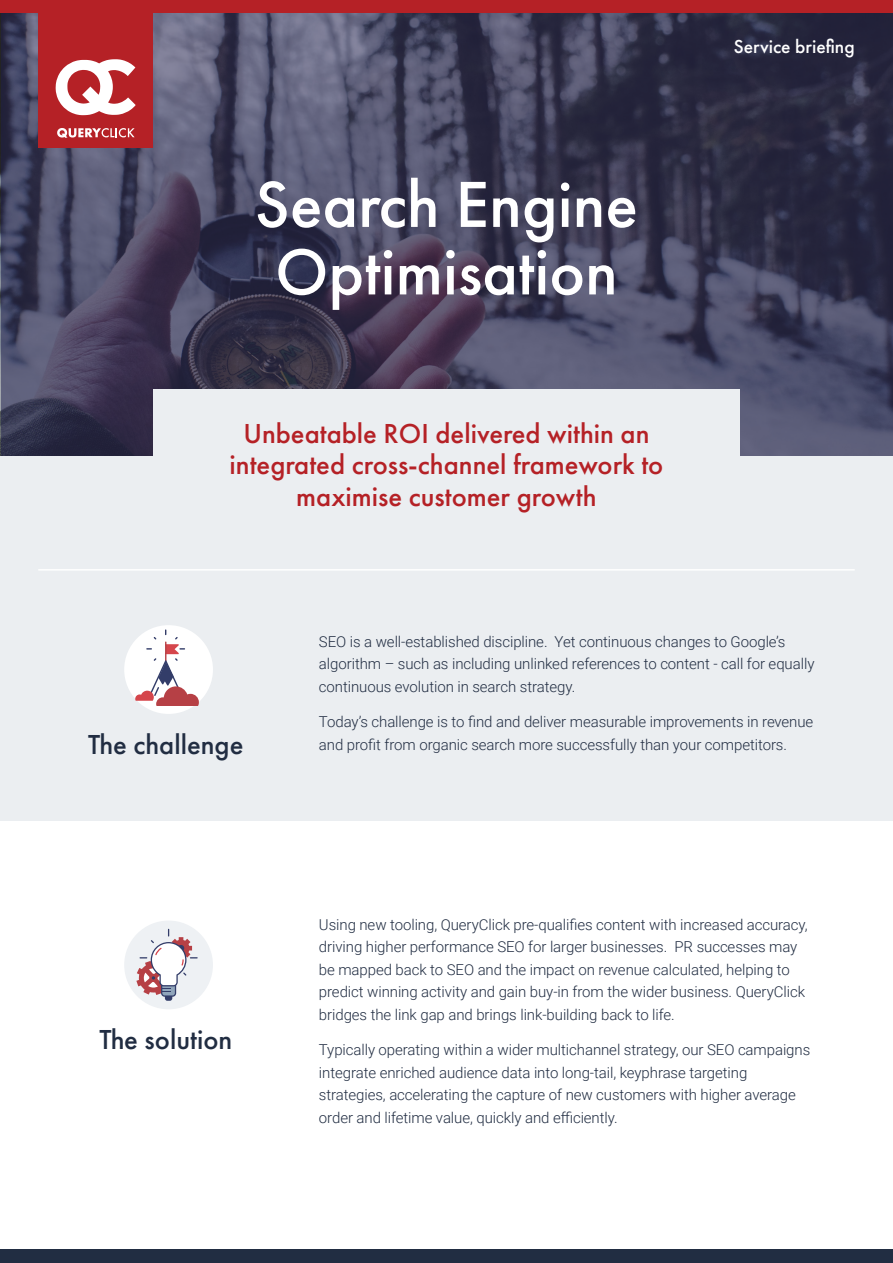
<style>
.page{position:relative;width:893px;height:1263px;background:#fff}
.page>*{position:absolute;margin:0;border:0;box-sizing:border-box;transform-origin:0 0}
.t1{font:500 67.5px/67.5px "Futura PT";color:#fff}
.t2{font:500 28.5px/31.5px "Futura PT";color:#b52126;text-align:center}
.t3{font:500 28.5px "Futura PT";color:#212d42}
.t4{font:500 19.5px "Futura PT";color:#fff}
.t5{font:300 15px/22.5px "Roboto";letter-spacing:-.005em;color:#212d42}
</style>
<div class="page">
<svg style="left:1px;top:13px;width:892px;height:443px;background:#43415b"></svg>
<div style="left:0;top:456px;width:893px;height:365px;background:#ebeef1"></div>
<div style="left:153px;top:389px;width:587px;height:94px;background:#ebeef1"></div>
<div style="left:0;top:0;width:893px;height:13px;background:#b52126"></div>
<div style="left:38px;top:0;width:115px;height:148px;background:#b52126"></div>
<svg style="left:56px;top:59px;width:80px;height:56px"></svg>
<svg style="left:57px;top:128px;width:78px;height:10px"></svg>
<hr style="left:38px;top:569px;width:817px;height:2px;background:#fff">
<div style="left:0;top:1249px;width:893px;height:14px;background:#212d42"></div>
<div style="left:124px;top:920px;width:89px;height:89px;background:#eef1f4;border-radius:50%"></div>
<svg style="left:136px;top:929px;width:62px;height:72px"></svg>
<div style="left:124px;top:625px;width:89px;height:89px;background:#fff;border-radius:50%"></div>
<svg style="left:135px;top:629px;width:64px;height:77px"></svg>
<p class="t1" style="left:255px;top:171px;width:384px">Search Engine<br>Optimisation</p>
<p class="t2" style="left:230px;top:417px;width:435px">Unbeatable ROI delivered within an integrated cross-channel framework to maximise customer growth</p>
<p class="t4" style="left:734px;top:35px;width:123px">Service briefing</p>
<p class="t3" style="left:88px;top:727px;width:157px">The challenge</p>
<p class="t3" style="left:99px;top:1022px;width:134px">The solution</p>
<p class="t5" style="left:319px;top:630px;width:497px">SEO is a well-established discipline. Yet continuous changes to Google’s algorithm – such as including unlinked references to content - call for equally continuous evolution in search strategy.</p>
<p class="t5" style="left:319px;top:710px;width:496px">Today’s challenge is to find and deliver measurable improvements in revenue and profit from organic search more successfully than your competitors.</p>
<p class="t5" style="left:319px;top:913px;width:490px">Using new tooling, QueryClick pre-qualifies content with increased accuracy, driving higher performance SEO for larger businesses. PR successes may be mapped back to SEO and the impact on revenue calculated, helping to predict winning activity and gain buy-in from the wider business. QueryClick bridges the link gap and brings link-building back to life.</p>
<p class="t5" style="left:319px;top:1038px;width:493px">Typically operating within a wider multichannel strategy, our SEO campaigns integrate enriched audience data into long-tail, keyphrase targeting strategies, accelerating the capture of new customers with higher average order and lifetime value, quickly and efficiently.</p>
</div>
